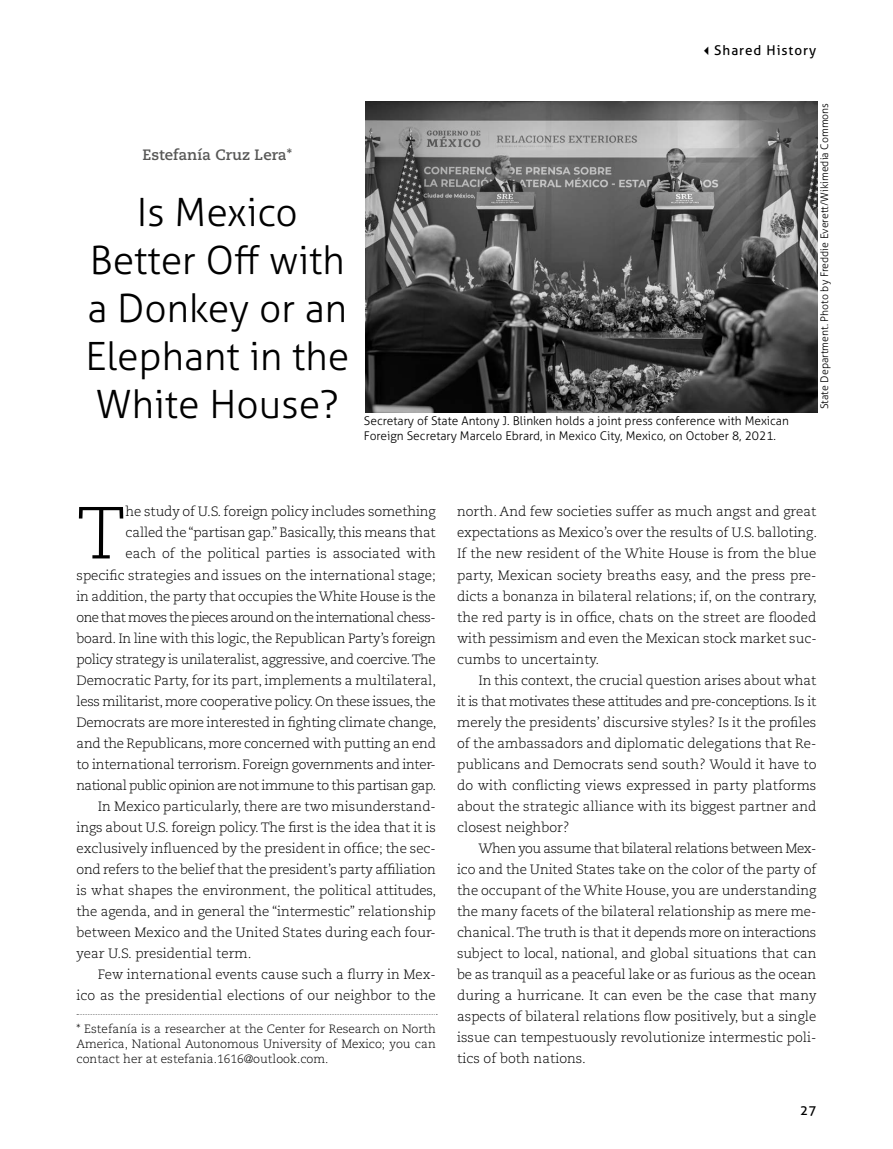
<style>
.page{position:relative;width:893px;height:1149px;background:#fff}
.page>*{position:absolute;margin:0;border:0;box-sizing:border-box;transform-origin:0 0}
.t1{font:300 73.5px "Caecilia LT Std";color:#000}
.t2{font:300 39px/48px "Aller";color:#000;text-align:center}
.t3{font:700 15px "Caecilia LT Std";color:#575756}
.t4{font:300 13.5px/21px "Caecilia LT Std";letter-spacing:-.01em;color:#000;text-align:justify}
.t5{font:300 13.5px "Caecilia LT Std";letter-spacing:-.045em;color:#000}
.t6{font:300 13.5px "Caecilia LT Std";letter-spacing:-.035em;color:#000}
.t7{font:13.5px "Aller";letter-spacing:.07em;color:#000}
.t8{font:300 12px/15px "Caecilia LT Std";letter-spacing:-.005em;color:#000;text-align:justify}
.t9{font:300 12px/15px "Aller";color:#000}
.t10{font:300 10.5px "Aller";color:#000}
</style>
<div class="page">
<img style="left:366px;top:101px;width:452px;height:311px">
<p class="t7" style="left:701px;top:42px;width:117px">✓Shared History</p>
<p class="t3" style="left:143px;top:146px;width:151px">Estefanía Cruz Lera*</p>
<h2 class="t2" style="left:85px;top:188px;width:265px">Is Mexico<br>Better Off with a Donkey or an<br>Elephant in the<br>White House?</h2>
<p class="t9" style="left:364px;top:413px;width:426px">Secretary of State Antony J. Blinken holds a joint press conference with Mexican<br>Foreign Secretary Marcelo Ebrard, in Mexico City, Mexico, on October 8, 2021.</p>
<p class="t10" style="left:818px;top:409px;width:308px;rotate:-90deg">State Department. Photo by Freddie Everett/Wikimedia Commons</p>
<h1 class="t1" style="left:77px;top:491px;width:51px">T</h1>
<p class="t4" style="left:126px;top:501px;width:312px">he study of U.S. foreign policy includes something</p>
<p class="t4" style="left:126px;top:522px;width:312px">called the “partisan gap.” Basically, this means that</p>
<p class="t4" style="left:126px;top:543px;width:312px">each of the political parties is associated with</p>
<p class="t4" style="left:77px;top:564px;width:361px">specific strategies and issues on the international stage;</p>
<p class="t4" style="left:77px;top:585px;width:361px">in addition, the party that occupies the White House is the</p>
<p class="t5" style="left:77px;top:609px;width:361px">one that moves the pieces around on the international chess-</p>
<p class="t4" style="left:77px;top:627px;width:361px">board. In line with this logic, the Republican Party’s foreign</p>
<p class="t4" style="left:77px;top:648px;width:361px">policy strategy is unilateralist, aggressive, and coercive. The</p>
<p class="t4" style="left:77px;top:669px;width:361px">Democratic Party, for its part, implements a multilateral,</p>
<p class="t4" style="left:77px;top:690px;width:361px">less militarist, more cooperative policy. On these issues, the</p>
<p class="t4" style="left:77px;top:711px;width:361px">Democrats are more interested in fighting climate change,</p>
<p class="t4" style="left:77px;top:732px;width:361px">and the Republicans, more concerned with putting an end</p>
<p class="t4" style="left:77px;top:753px;width:361px">to international terrorism. Foreign governments and inter-</p>
<p class="t6" style="left:77px;top:777px;width:361px">national public opinion are not immune to this partisan gap.</p>
<p class="t4" style="left:98px;top:795px;width:339px">In Mexico particularly, there are two misunderstand-</p>
<p class="t4" style="left:77px;top:816px;width:361px">ings about U.S. foreign policy. The first is the idea that it is</p>
<p class="t4" style="left:77px;top:837px;width:361px">exclusively influenced by the president in office; the sec-</p>
<p class="t4" style="left:77px;top:858px;width:361px">ond refers to the belief that the president’s party affiliation</p>
<p class="t4" style="left:77px;top:879px;width:361px">is what shapes the environment, the political attitudes,</p>
<p class="t4" style="left:77px;top:900px;width:361px">the agenda, and in general the “intermestic” relationship</p>
<p class="t4" style="left:77px;top:921px;width:361px">between Mexico and the United States during each four-</p>
<p class="t4" style="left:77px;top:942px;width:176px">year U.S. presidential term.</p>
<p class="t4" style="left:98px;top:963px;width:340px">Few international events cause such a flurry in Mex-</p>
<p class="t4" style="left:77px;top:984px;width:361px">ico as the presidential elections of our neighbor to the</p>
<p class="t8" style="left:77px;top:1020px;width:361px">* Estefanía is a researcher at the Center for Research on North America, National Autonomous University of Mexico; you can contact her at estefania.1616@outlook.com.</p>
<p class="t4" style="left:457px;top:501px;width:361px">north. And few societies suffer as much angst and great expectations as Mexico’s over the results of U.S. balloting.<br>If the new resident of the White House is from the blue party, Mexican society breaths easy, and the press pre&shy;dicts a bonanza in bilateral relations; if, on the contrary, the red party is in office, chats on the street are flooded with pessimism and even the Mexican stock market suc&shy;cumbs to uncertainty.</p>
<p class="t4" style="left:457px;top:669px;width:361px;text-indent:21px">In this context, the crucial question arises about what it is that motivates these attitudes and pre-conceptions. Is it merely the presidents’ discursive styles? Is it the profiles of the ambassadors and diplomatic delegations that Re&shy;publicans and Democrats send south? Would it have to do with conflicting views expressed in party platforms about the strategic alliance with its biggest partner and closest neighbor?</p>
<p class="t4" style="left:457px;top:837px;width:362px;text-indent:21px">When you assume that bilateral relations between Mex&shy;ico and the United States take on the color of the party of the occupant of the White House, you are understanding the many facets of the bilateral relationship as mere me&shy;chanical. The truth is that it depends more on interactions subject to local, national, and global situations that can be as tranquil as a peaceful lake or as furious as the ocean during a hurricane. It can even be the case that many aspects of bilateral relations flow positively, but a single issue can tempestuously revolutionize intermestic poli&shy;tics of both nations.</p>
<p class="t7" style="left:800px;top:1101px;width:18px">27</p>
</div>
